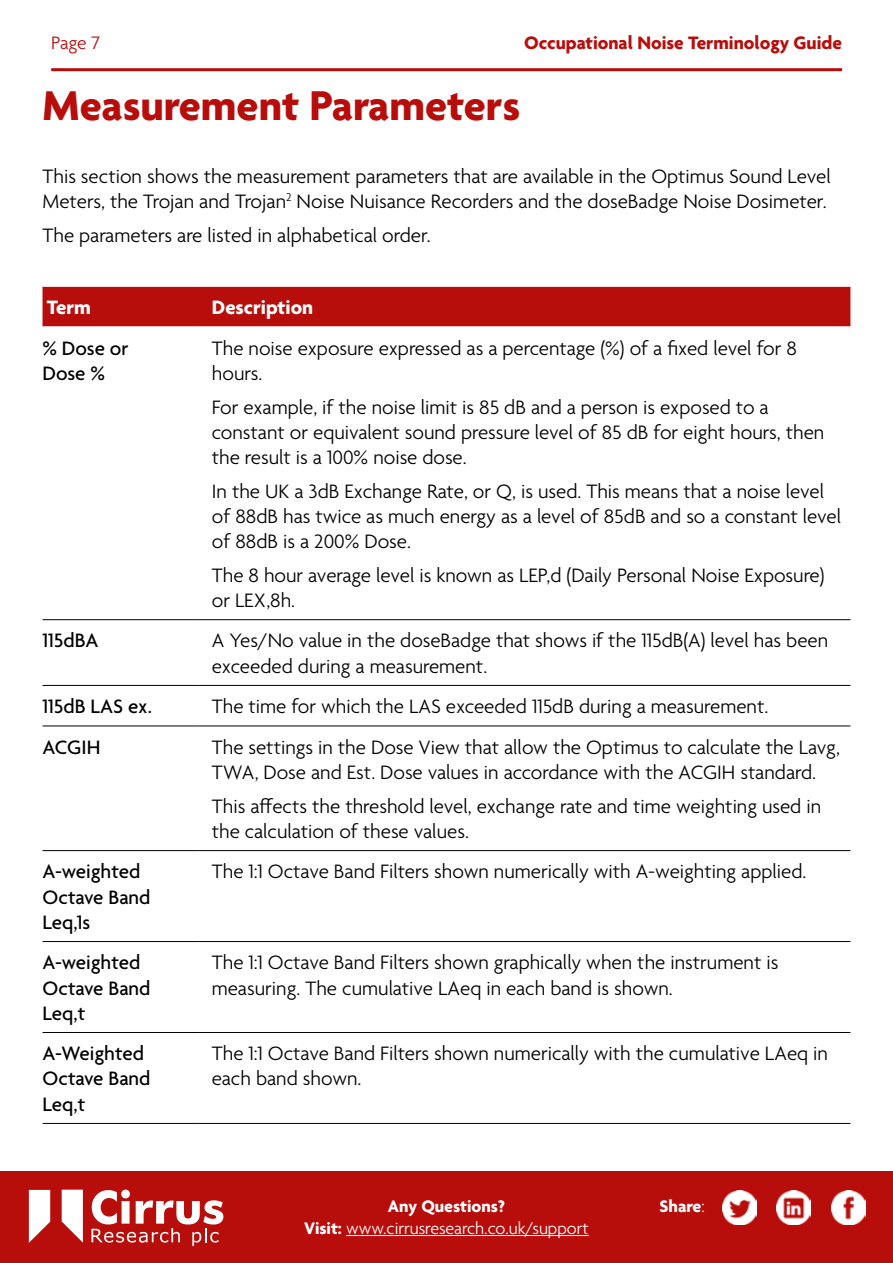
<style>
.page{position:relative;width:893px;height:1263px;background:#fff}
.page>*{position:absolute;margin:0;border:0;box-sizing:border-box;transform-origin:0 0}
.t1{font:700 45px "Agenda";color:#b70e0c}
.t2{font:300 21px/25.2px "Agenda";color:#000}
.t3{font:500 21px/25.2px "Agenda";color:#000}
.t4{font:700 21px "Agenda";color:#fff}
.t5{font:700 19.5px "Agenda";color:#b70e0c}
.t6{font:300 19.5px "Agenda";color:#b70e0c}
.t7{font:300 18px/21.6px "Agenda";color:#fff;text-align:center}
.t8{font:700 18px "Agenda";color:#fff}
.s1{font-weight:700}
.s2{font-weight:300}
</style>
<div class="page">
<div style="left:0;top:1171px;width:893px;height:92px;background:#b70e0c"></div>
<svg style="left:29px;top:1190px;width:21px;height:53px"></svg>
<svg style="left:62px;top:1189px;width:21px;height:53px"></svg>
<svg style="left:91px;top:1189px;width:132px;height:57px"></svg>
<hr style="left:51px;top:68px;width:791px;height:3px;background:#b70e0c">
<hr style="left:346px;top:1235px;width:243px;height:1px;background:#fff">
<img style="left:831px;top:1190px;width:34px;height:34px">
<img style="left:777px;top:1190px;width:34px;height:34px">
<img style="left:722px;top:1190px;width:34px;height:34px">
<div style="left:43px;top:287px;width:807px;height:40px;background:#b70e0c"></div>
<hr style="left:43px;top:619px;width:156px;height:1px;background:#000">
<hr style="left:199px;top:619px;width:651px;height:1px;background:#000">
<hr style="left:43px;top:685px;width:156px;height:1px;background:#000">
<hr style="left:199px;top:685px;width:651px;height:1px;background:#000">
<hr style="left:43px;top:726px;width:156px;height:1px;background:#000">
<hr style="left:199px;top:726px;width:651px;height:1px;background:#000">
<hr style="left:43px;top:850px;width:156px;height:1px;background:#000">
<hr style="left:199px;top:850px;width:651px;height:1px;background:#000">
<hr style="left:43px;top:941px;width:156px;height:1px;background:#000">
<hr style="left:199px;top:941px;width:651px;height:1px;background:#000">
<hr style="left:43px;top:1032px;width:156px;height:1px;background:#000">
<hr style="left:199px;top:1032px;width:651px;height:1px;background:#000">
<hr style="left:43px;top:1123px;width:156px;height:1px;background:#000">
<hr style="left:199px;top:1123px;width:651px;height:1px;background:#000">
<p class="t6" style="left:51px;top:32px;width:50px">Page 7</p>
<p class="t5" style="left:524px;top:32px;width:319px">Occupational Noise Terminology Guide</p>
<h1 class="t1" style="left:43px;top:81px;width:479px">Measurement Parameters</h1>
<p class="t2" style="left:43px;top:165px;width:790px">This section shows the measurement parameters that are available in the Optimus Sound Level<br>Meters, the Trojan and Trojan<sup>2</sup> Noise Nuisance Recorders and the doseBadge Noise Dosimeter.</p>
<p class="t2" style="left:43px;top:224px;width:390px">The parameters are listed in alphabetical order.</p>
<p class="t4" style="left:47px;top:296px;width:45px">Term</p>
<p class="t4" style="left:212px;top:296px;width:103px">Description</p>
<p class="t3" style="left:43px;top:337px;width:87px">% Dose or<br>Dose %</p>
<p class="t2" style="left:212px;top:337px;width:586px">The noise exposure expressed as a percentage (%) of a fixed level for 8 hours.</p>
<p class="t2" style="left:212px;top:395px;width:614px">For example, if the noise limit is 85 dB and a person is exposed to a constant or equivalent sound pressure level of 85 dB for eight hours, then the result is a 100% noise dose.</p>
<p class="t2" style="left:212px;top:480px;width:631px">In the UK a 3dB Exchange Rate, or Q, is used. This means that a noise level of 88dB has twice as much energy as a level of 85dB and so a constant level of 88dB is a 200% Dose.</p>
<p class="t2" style="left:212px;top:564px;width:614px">The 8 hour average level is known as LEP,d (Daily Personal Noise Exposure) or LEX,8h.</p>
<p class="t3" style="left:43px;top:629px;width:57px">115dBA</p>
<p class="t2" style="left:212px;top:629px;width:618px">A Yes/No value in the doseBadge that shows if the 115dB(A) level has been exceeded during a measurement.</p>
<p class="t3" style="left:43px;top:695px;width:111px">115dB LAS ex.</p>
<p class="t2" style="left:212px;top:695px;width:558px">The time for which the LAS exceeded 115dB during a measurement.</p>
<p class="t3" style="left:43px;top:736px;width:59px">ACGIH</p>
<p class="t2" style="left:212px;top:736px;width:630px">The settings in the Dose View that allow the Optimus to calculate the Lavg,<br>TWA, Dose and Est. Dose values in accordance with the ACGIH standard.</p>
<p class="t2" style="left:212px;top:795px;width:611px">This affects the threshold level, exchange rate and time weighting used in the calculation of these values.</p>
<p class="t3" style="left:43px;top:860px;width:110px">A-weighted<br>Octave Band<br>Leq,1s</p>
<p class="t2" style="left:212px;top:860px;width:596px">The 1:1 Octave Band Filters shown numerically with A-weighting applied.</p>
<p class="t3" style="left:43px;top:951px;width:110px">A-weighted<br>Octave Band<br>Leq,t</p>
<p class="t2" style="left:212px;top:951px;width:568px">The 1:1 Octave Band Filters shown graphically when the instrument is measuring. The cumulative LAeq in each band is shown.</p>
<p class="t3" style="left:43px;top:1042px;width:110px">A-Weighted<br>Octave Band<br>Leq,t</p>
<p class="t2" style="left:212px;top:1042px;width:618px">The 1:1 Octave Band Filters shown numerically with the cumulative LAeq in each band shown.</p>
<p class="t7" style="left:304px;top:1197px;width:286px"><span class="s1">Any Questions?<br>Visit:</span> www.cirrusresearch.co.uk/support</p>
<p class="t8" style="left:660px;top:1197px;width:47px">Share<span class="s2">:</span></p>
</div>
